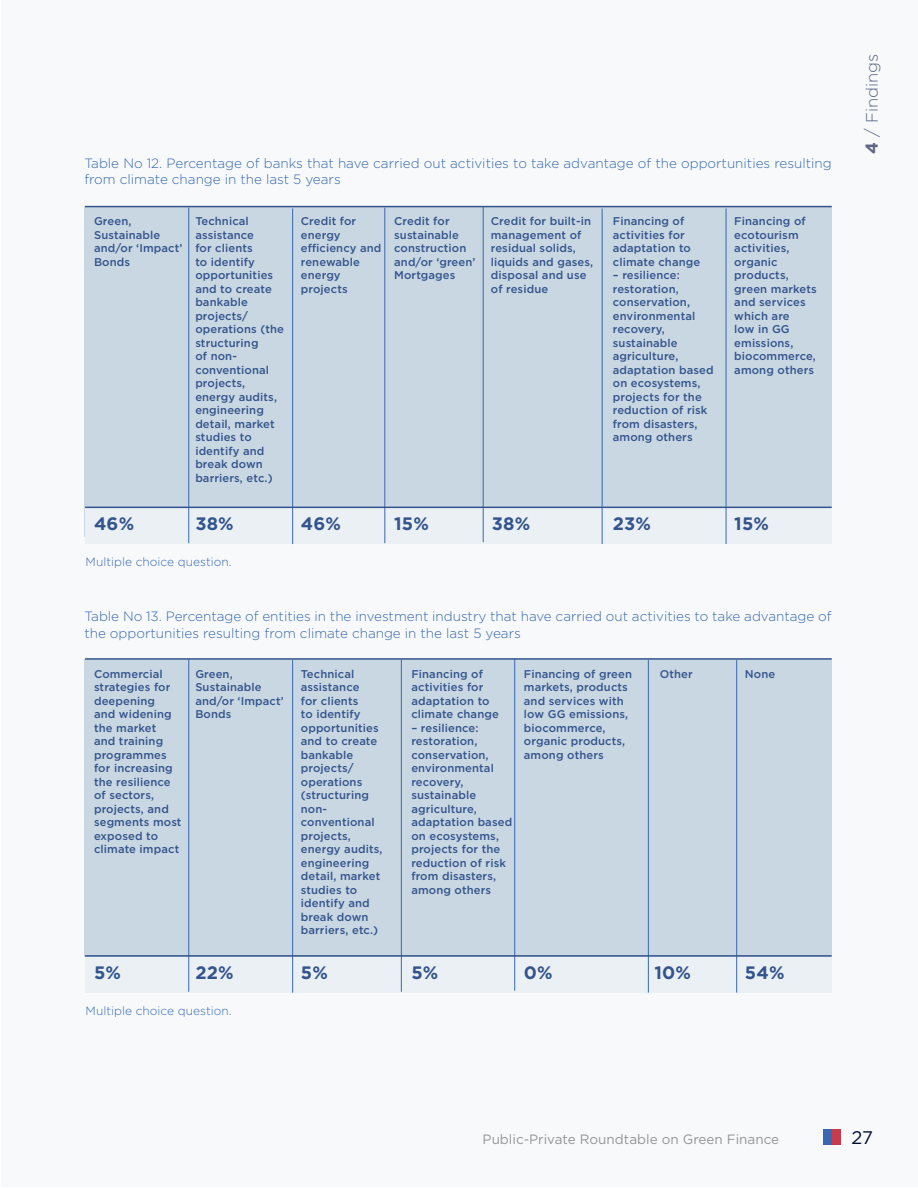
<style>
.page{position:relative;width:918px;height:1188px;background:#fff}
.page>*{position:absolute;margin:0;border:0;box-sizing:border-box;transform-origin:0 0}
.t1{font:18.3px "Gotham";color:#010b31}
.t2{font:700 18px "Gotham";letter-spacing:.01em;color:#33548c}
.t3{font:300 16.5px "Gotham";color:#5c6685}
.t4{font:300 13.5px/16.2px "Gotham";color:#3768b1}
.t5{font:13.5px "Gotham";color:#939598}
.t6{font:300 12px "Gotham";color:#3768b1}
.t7{font:500 11.25px/13.5px "Gotham";letter-spacing:.01em;color:#33548c}
.s1{font-weight:700;font-size:17.25px}
.s2{font-size:17.25px}
</style>
<div class="page">
<div style="left:1px;top:1px;width:917px;height:1186px;background:#f7f9fa"></div>
<div style="left:832px;top:1129px;width:9px;height:16px;background:#c83b4c"></div>
<div style="left:823px;top:1129px;width:9px;height:16px;background:#3768b1"></div>
<div style="left:84px;top:206px;width:748px;height:330px;background:#c9d7e2"></div>
<div style="left:84px;top:659px;width:748px;height:298px;background:#c9d7e2"></div>
<hr style="left:85px;top:206px;width:747px;height:1px;background:#33548c">
<hr style="left:85px;top:658px;width:747px;height:2px;background:#33548c">
<div style="left:85px;top:508px;width:747px;height:36px;background:#ebf0f4"></div>
<div style="left:85px;top:957px;width:747px;height:36px;background:#ebf0f4"></div>
<hr style="left:292px;top:209px;width:1px;height:335px;background:#3768b1">
<hr style="left:292px;top:660px;width:1px;height:333px;background:#3768b1">
<hr style="left:189px;top:208px;width:1px;height:335px;background:#3768b1">
<hr style="left:189px;top:659px;width:1px;height:333px;background:#3768b1">
<hr style="left:385px;top:208px;width:1px;height:335px;background:#3768b1">
<hr style="left:401px;top:659px;width:1px;height:333px;background:#3768b1">
<hr style="left:602px;top:209px;width:1px;height:335px;background:#3768b1">
<hr style="left:648px;top:660px;width:1px;height:333px;background:#3768b1">
<hr style="left:726px;top:209px;width:1px;height:335px;background:#3768b1">
<hr style="left:736px;top:660px;width:1px;height:333px;background:#3768b1">
<hr style="left:483px;top:207px;width:1px;height:335px;background:#3768b1">
<hr style="left:514px;top:658px;width:1px;height:333px;background:#3768b1">
<hr style="left:85px;top:507px;width:747px;height:1px;background:#33548c">
<hr style="left:85px;top:955px;width:747px;height:2px;background:#33548c">
<p class="t4" style="left:84px;top:154px;width:749px">Table No 12. Percentage of banks that have carried out activities to take advantage of the opportunities resulting from climate change in the last 5 years</p>
<p class="t7" style="left:94px;top:214px;width:90px">Green,<br>Sustainable and/or ‘Impact’<br>Bonds</p>
<p class="t7" style="left:195px;top:214px;width:90px">Technical assistance<br>for clients<br>to identify opportunities and to create bankable projects/ operations (the structuring<br>of non&shy;conventional projects, energy audits, engineering detail, market studies to identify and break down barriers, etc.)</p>
<p class="t7" style="left:301px;top:214px;width:82px">Credit for energy efficiency and renewable energy projects</p>
<p class="t7" style="left:394px;top:214px;width:83px">Credit for sustainable construction and/or ‘green’<br>Mortgages</p>
<p class="t7" style="left:491px;top:214px;width:104px">Credit for built-in management of residual solids, liquids and gases, disposal and use of residue</p>
<p class="t7" style="left:613px;top:214px;width:89px">Financing of activities for adaptation to climate change</p>
<p class="t7" style="left:613px;top:268px;width:102px">– resilience: restoration, conservation, environmental recovery, sustainable agriculture, adaptation based on ecosystems, projects for the reduction of risk from disasters, among others</p>
<p class="t7" style="left:734px;top:214px;width:84px">Financing of ecotourism activities, organic products, green markets and services which are<br>low in GG emissions, biocommerce, among others</p>
<h2 class="t2" style="left:94px;top:512px;width:42px">46%</h2>
<h2 class="t2" style="left:195px;top:512px;width:40px">38%</h2>
<h2 class="t2" style="left:301px;top:512px;width:42px">46%</h2>
<h2 class="t2" style="left:394px;top:512px;width:36px">15%</h2>
<h2 class="t2" style="left:492px;top:512px;width:40px">38%</h2>
<h2 class="t2" style="left:613px;top:512px;width:40px">23%</h2>
<h2 class="t2" style="left:734px;top:512px;width:36px">15%</h2>
<p class="t6" style="left:86px;top:555px;width:147px">Multiple choice question.</p>
<p class="t4" style="left:84px;top:608px;width:749px">Table No 13. Percentage of entities in the investment industry that have carried out activities to take advantage of the opportunities resulting from climate change in the last 5 years</p>
<p class="t7" style="left:94px;top:667px;width:89px">Commercial strategies for deepening<br>and widening the market<br>and training programmes for increasing the resilience of sectors, projects, and segments most exposed to climate impact</p>
<p class="t7" style="left:195px;top:667px;width:90px">Green,<br>Sustainable and/or ‘Impact’<br>Bonds</p>
<p class="t7" style="left:301px;top:667px;width:83px">Technical assistance<br>for clients<br>to identify opportunities and to create bankable projects/ operations (structuring non&shy;conventional projects, energy audits, engineering detail, market studies to identify and break down barriers, etc.)</p>
<p class="t7" style="left:411px;top:667px;width:89px">Financing of activities for adaptation to climate change</p>
<p class="t7" style="left:411px;top:721px;width:102px">– resilience: restoration, conservation, environmental recovery, sustainable agriculture, adaptation based on ecosystems, projects for the reduction of risk from disasters, among others</p>
<p class="t7" style="left:524px;top:667px;width:110px">Financing of green markets, products and services with low GG emissions, biocommerce, organic products, among others</p>
<p class="t7" style="left:660px;top:667px;width:35px">Other</p>
<p class="t7" style="left:745px;top:667px;width:32px">None</p>
<h2 class="t2" style="left:94px;top:960px;width:28px">5%</h2>
<h2 class="t2" style="left:195px;top:960px;width:40px">22%</h2>
<h2 class="t2" style="left:301px;top:960px;width:28px">5%</h2>
<h2 class="t2" style="left:411px;top:960px;width:28px">5%</h2>
<h2 class="t2" style="left:524px;top:960px;width:30px">0%</h2>
<h2 class="t2" style="left:654px;top:960px;width:38px">10%</h2>
<h2 class="t2" style="left:745px;top:960px;width:41px">54%</h2>
<p class="t6" style="left:86px;top:1003px;width:147px">Multiple choice question.</p>
<h3 class="t3" style="left:862px;top:154px;width:102px;rotate:-90deg"><span class="s1">4</span> <span class="s2">/</span> Findings</h3>
<p class="t5" style="left:483px;top:1130px;width:298px">Public-Private Roundtable on Green Finance</p>
<h1 class="t1" style="left:852px;top:1126px;width:23px">27</h1>
</div>
